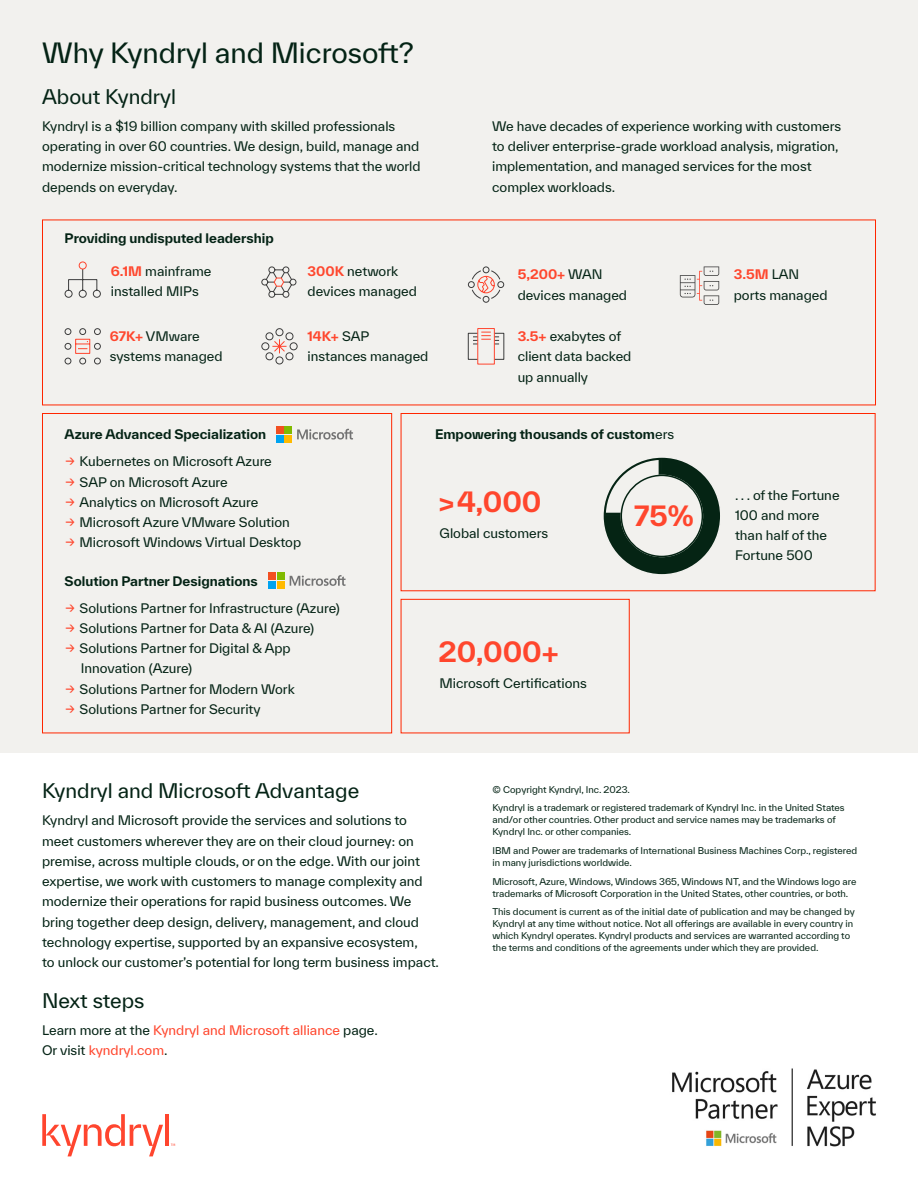
<style>
.page{position:relative;width:918px;height:1188px;background:#fff}
.page>*{position:absolute;margin:0;border:0;box-sizing:border-box;transform-origin:0 0}
.t1{font:27px "TWK Everett";color:#042315}
.t2{font:700 27px "TWK Everett";color:#ff462d}
.t3{font:19.5px "TWK Everett";color:#042315}
.t4{font:12.75px/20.2px "TWK Everett";color:#042315}
.t5{font:700 12.75px "TWK Everett";color:#042315}
.t6{font:12.75px/20.2px "TWK Everett";color:#ff462d}
.t7{font:9px/12px "TWK Everett";color:#042315}
.s1{font-weight:700;color:#ff462d}
.s2{color:#ff462d}
.s3{font-weight:400}
.s4{color:#042315}
</style>
<div class="page">
<div style="left:1px;top:1px;width:917px;height:752px;background:#f2f1ee"></div>
<svg style="left:64px;top:268px;width:37px;height:30px"></svg>
<div style="left:79px;top:262px;width:8px;height:7px;border:1px solid #ff452e;border-radius:50%"></div>
<svg style="left:468px;top:266px;width:37px;height:37px"></svg>
<svg style="left:64px;top:328px;width:37px;height:37px"></svg>
<svg style="left:261px;top:328px;width:37px;height:37px"></svg>
<svg style="left:680px;top:267px;width:39px;height:38px"></svg>
<svg style="left:261px;top:266px;width:36px;height:32px"></svg>
<svg style="left:468px;top:328px;width:36px;height:37px"></svg>
<div style="left:42px;top:413px;width:350px;height:320px;border:1px solid #ff2600"></div>
<div style="left:401px;top:413px;width:475px;height:178px;border:1px solid #ff2600"></div>
<div style="left:401px;top:599px;width:229px;height:134px;border:1px solid #ff2600"></div>
<svg style="left:603px;top:457px;width:117px;height:118px"></svg>
<div style="left:621px;top:475px;width:82px;height:82px;border:2px solid #052414;border-radius:50%"></div>
<hr style="left:165px;top:1114px;width:4px;height:32px;background:#ff452e">
<svg style="left:42px;top:1114px;width:121px;height:42px"></svg>
<img style="left:672px;top:1068px;width:204px;height:79px">
<svg style="left:297px;top:429px;width:56px;height:11px"></svg>
<div style="left:276px;top:426px;width:8px;height:8px;background:#f24f21"></div>
<div style="left:284px;top:426px;width:8px;height:8px;background:#80ba00"></div>
<div style="left:276px;top:435px;width:8px;height:8px;background:#00a3f0"></div>
<div style="left:284px;top:435px;width:8px;height:8px;background:#ffba00"></div>
<svg style="left:290px;top:575px;width:56px;height:11px"></svg>
<div style="left:268px;top:573px;width:8px;height:7px;background:#f24f21"></div>
<div style="left:277px;top:573px;width:8px;height:7px;background:#80ba00"></div>
<div style="left:268px;top:581px;width:8px;height:8px;background:#00a3f0"></div>
<div style="left:277px;top:581px;width:8px;height:8px;background:#ffba00"></div>
<h1 class="t1" style="left:42px;top:34px;width:373px">Why Kyndryl and Microsoft?</h1>
<h2 class="t3" style="left:42px;top:83px;width:135px">About Kyndryl</h2>
<p class="t4" style="left:42px;top:116px;width:380px">Kyndryl is a $19 billion company with skilled professionals operating in over 60 countries. We design, build, manage and modernize mission-critical technology systems that the world depends on everyday.</p>
<p class="t5" style="left:65px;top:229px;width:211px">Providing undisputed leadership</p>
<p class="t4" style="left:492px;top:116px;width:351px">We have decades of experience working with customers to deliver enterprise-grade workload analysis, migration, implementation, and managed services for the most complex workloads.</p>
<p class="t4" style="left:111px;top:261px;width:102px"><span class="s1">6.1M</span> mainframe installed MIPs</p>
<p class="t4" style="left:308px;top:261px;width:111px"><span class="s1">300K</span> network devices managed</p>
<p class="t4" style="left:518px;top:264px;width:111px"><span class="s1">5,200+</span> WAN devices managed</p>
<p class="t4" style="left:734px;top:264px;width:95px"><span class="s1">3.5M</span> LAN ports managed</p>
<p class="t4" style="left:110px;top:326px;width:114px"><span class="s1">67K+</span> VMware systems managed</p>
<p class="t4" style="left:518px;top:326px;width:115px"><span class="s1">3.5+</span> exabytes of client data backed up annually</p>
<p class="t4" style="left:308px;top:326px;width:122px"><span class="s1">14K+</span> SAP instances managed</p>
<p class="t5" style="left:65px;top:425px;width:203px">Azure Advanced Specialization</p>
<p class="t4" style="left:65px;top:451px;width:208px"><span class="s2">→</span> Kubernetes on Microsoft Azure</p>
<p class="t4" style="left:65px;top:472px;width:164px"><span class="s2">→</span> SAP on Microsoft Azure</p>
<p class="t4" style="left:65px;top:492px;width:195px"><span class="s2">→</span> Analytics on Microsoft Azure</p>
<p class="t4" style="left:65px;top:512px;width:226px"><span class="s2">→</span> Microsoft Azure VMware Solution</p>
<p class="t4" style="left:65px;top:532px;width:237px"><span class="s2">→</span> Microsoft Windows Virtual Desktop</p>
<p class="t5" style="left:65px;top:572px;width:195px">Solution Partner Designations</p>
<p class="t4" style="left:65px;top:598px;width:276px"><span class="s2">→</span> Solutions Partner for Infrastructure (Azure)</p>
<p class="t4" style="left:65px;top:618px;width:250px"><span class="s2">→</span> Solutions Partner for Data &amp; AI (Azure)</p>
<p class="t4" style="left:81px;top:638px;width:211px;text-indent:-15px"><span class="s2">→</span> Solutions Partner for Digital &amp; App<br>Innovation (Azure)</p>
<p class="t4" style="left:65px;top:679px;width:231px"><span class="s2">→</span> Solutions Partner for Modern Work</p>
<p class="t4" style="left:65px;top:699px;width:197px"><span class="s2">→</span> Solutions Partner for Security</p>
<p class="t5" style="left:435px;top:425px;width:241px">Empowering thousands of custom<span class="s3">ers</span></p>
<h1 class="t2" style="left:439px;top:482px;width:104px">&gt;4,000</h1>
<p class="t4" style="left:440px;top:523px;width:110px">Global customers</p>
<h1 class="t2" style="left:439px;top:633px;width:122px">20,000+</h1>
<p class="t4" style="left:440px;top:673px;width:149px">Microsoft Certifications</p>
<h1 class="t2" style="left:634px;top:497px;width:61px">75%</h1>
<p class="t4" style="left:735px;top:484px;width:106px">. . . of the Fortune<br>100 and more than half of the<br>Fortune 500</p>
<h2 class="t3" style="left:42px;top:777px;width:319px">Kyndryl and Microsoft Advantage</h2>
<p class="t4" style="left:42px;top:810px;width:398px">Kyndryl and Microsoft provide the services and solutions to meet customers wherever they are on their cloud journey: on premise, across multiple clouds, or on the edge. With our joint expertise, we work with customers to manage complexity and modernize their operations for rapid business outcomes. We bring together deep design, delivery, management, and cloud technology expertise, supported by an expansive ecosystem,<br>to unlock our customer’s potential for long term business impact.</p>
<h2 class="t3" style="left:42px;top:987px;width:104px">Next steps</h2>
<p class="t6" style="left:42px;top:1019px;width:337px"><span class="s4">Learn more at the</span> Kyndryl and Microsoft alliance <span class="s4">page.<br>Or visit</span> kyndryl.com<span class="s4">.</span></p>
<p class="t7" style="left:492px;top:780px;width:354px;line-height:18.8px">© Copyright Kyndryl, Inc. 2023.<br>Kyndryl is a trademark or registered trademark of Kyndryl Inc. in the United States</p>
<p class="t7" style="left:492px;top:814px;width:345px">and/or other countries. Other product and service names may be trademarks of<br>Kyndryl Inc. or other companies.</p>
<p class="t7" style="left:492px;top:844px;width:366px">IBM and Power are trademarks of International Business Machines Corp., registered in many jurisdictions worldwide.</p>
<p class="t7" style="left:492px;top:875px;width:365px">Microsoft, Azure, Windows, Windows 365, Windows NT, and the Windows logo are trademarks of Microsoft Corporation in the United States, other countries, or both.</p>
<p class="t7" style="left:492px;top:906px;width:364px">This document is current as of the initial date of publication and may be changed by Kyndryl at any time without notice. Not all offerings are available in every country in which Kyndryl operates. Kyndryl products and services are warranted according to the terms and conditions of the agreements under which they are provided.</p>
</div>
